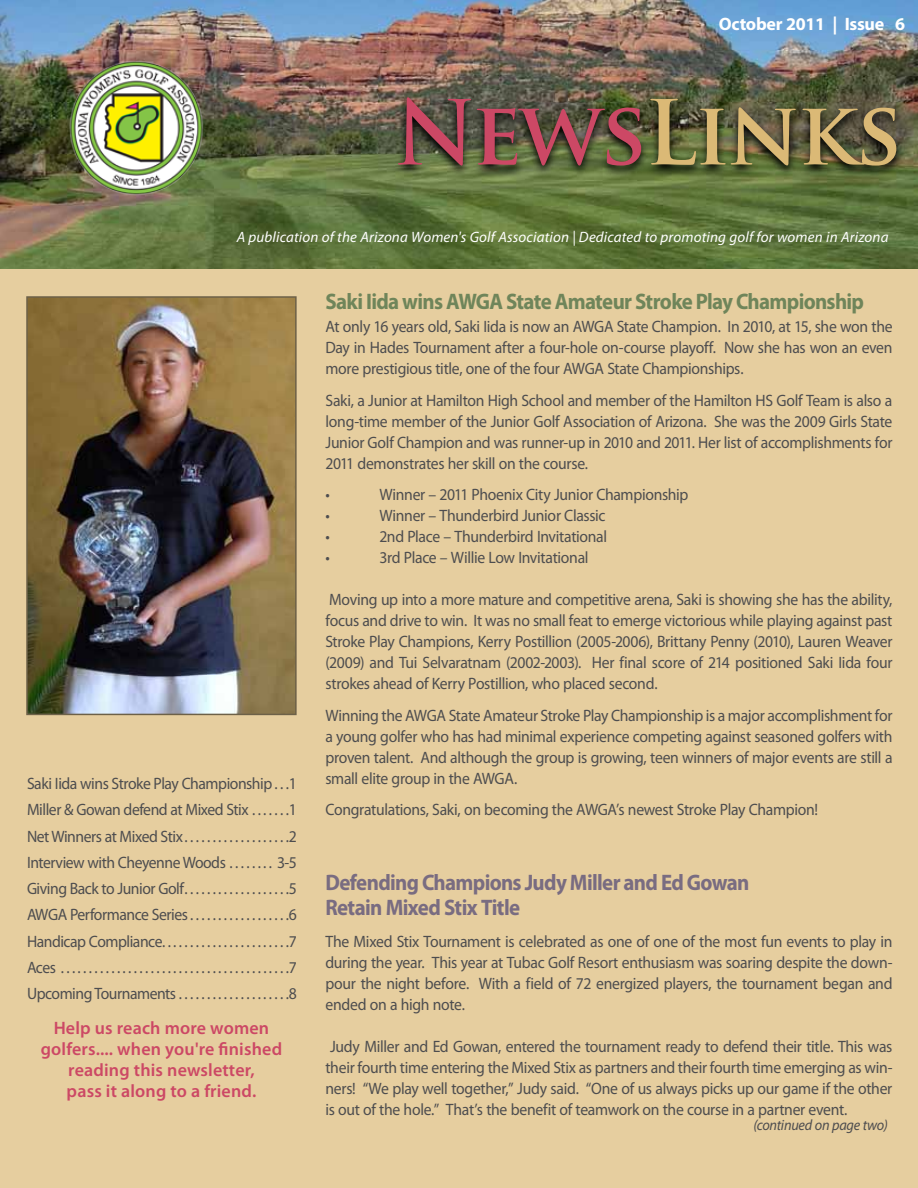
<style>
.page{position:relative;width:918px;height:1188px;background:#fff}
.page>*{position:absolute;margin:0;border:0;box-sizing:border-box;transform-origin:0 0}
.t1{font:700 87px "Trajan Pro";letter-spacing:-.03em;color:#dbb976}
.t2{font:700 22.5px/24.8px "Myriad Pro";letter-spacing:-.035em;color:#796c81;scale:.93 1}
.t3{font:700 22.5px "Myriad Pro";letter-spacing:-.035em;color:#6f855a;scale:.93 1}
.t4{font:600 18px/21px "Myriad Pro";letter-spacing:.01em;color:#cc4865;text-align:center}
.t5{font:700 18px "Myriad Pro";letter-spacing:-.015em;color:#fff}
.t6{font:16.5px/21px "Myriad Pro";letter-spacing:-.02em;color:#4d4d4f;text-align:justify;scale:.95 1}
.t7{font:italic 15px "Myriad Pro";letter-spacing:.01em;color:#fff}
.t8{font:italic 15px "Myriad Pro";letter-spacing:-.015em;color:#4d4d4f;scale:.95 1}
.s1{color:#cc4865}
</style>
<div class="page">
<img style="left:0;top:0;width:918px;height:270px">
<svg style="left:391px;top:94px;width:513px;height:84px"></svg>
<img style="left:64px;top:54px;width:144px;height:147px">
<div style="left:0;top:270px;width:918px;height:918px;background:#e6ce9f"></div>
<img style="left:29px;top:299px;width:265px;height:413px">
<div style="left:26px;top:296px;width:271px;height:419px;border:2px solid #6d6148"></div>
<p class="t5" style="left:719px;top:13px;width:188px">October 2011 | Issue 6</p>
<h1 class="t1" style="left:394px;top:79px;width:510px"><span class="s1">News</span>Links</h1>
<p class="t7" style="left:237px;top:227px;width:653px">A publication of the Arizona Women's Golf Association | Dedicated to promoting golf for women in Arizona</p>
<p class="t6" style="left:27px;top:770px;width:286px;line-height:26.2px">Saki Iida wins Stroke Play Championship . . 1<br>Miller &amp; Gowan defend at Mixed Stix . . . . . . 1<br>Net Winners at Mixed Stix . . . . . . . . . . . . . . . . . . 2<br>Interview with Cheyenne Woods . . . . . . . . 3-5<br>Giving Back to Junior Golf . . . . . . . . . . . . . . . . . . 5<br>AWGA Performance Series . . . . . . . . . . . . . . . . . 6<br>Handicap Compliance.......................7<br>Aces . . . . . . . . . . . . . . . . . . . . . . . . . . . . . . . . . . . . . . . . 7<br>Upcoming Tournaments . . . . . . . . . . . . . . . . . . . 8</p>
<p class="t4" style="left:41px;top:1017px;width:243px">Help us reach more women golfers.... when you're finished reading this newsletter,<br>pass it along to a friend.</p>
<h2 class="t3" style="left:326px;top:286px;width:581px">Saki Iida wins AWGA State Amateur Stroke Play Championship</h2>
<p class="t6" style="left:326px;top:316px;width:598px">At only 16 years old, Saki Iida is now an AWGA State Champion. In 2010, at 15, she won the Day in Hades Tournament after a four-hole on-course playoff. Now she has won an even more prestigious title, one of the four AWGA State Championships.</p>
<p class="t6" style="left:326px;top:389px;width:598px">Saki, a Junior at Hamilton High School and member of the Hamilton HS Golf Team is also a long-time member of the Junior Golf Association of Arizona. She was the 2009 Girls State Junior Golf Champion and was runner-up in 2010 and 2011. Her list of accomplishments for 2011 demonstrates her skill on the course.</p>
<p class="t6" style="left:326px;top:484px;width:6px">•</p>
<p class="t6" style="left:380px;top:484px;width:327px">Winner – 2011 Phoenix City Junior Championship</p>
<p class="t6" style="left:325px;top:505px;width:6px">•</p>
<p class="t6" style="left:379px;top:505px;width:240px">Winner – Thunderbird Junior Classic</p>
<p class="t6" style="left:325px;top:526px;width:6px">•</p>
<p class="t6" style="left:379px;top:526px;width:241px">2nd Place – Thunderbird Invitational</p>
<p class="t6" style="left:325px;top:547px;width:6px">•</p>
<p class="t6" style="left:379px;top:547px;width:222px">3rd Place – Willie Low Invitational</p>
<p class="t6" style="left:325px;top:589px;width:598px">Moving up into a more mature and competitive arena, Saki is showing she has the ability, focus and drive to win. It was no small feat to emerge victorious while playing against past Stroke Play Champions, Kerry Postillion (2005-2006), Brittany Penny (2010), Lauren Weaver (2009) and Tui Selvaratnam (2002-2003). Her final score of 214 positioned Saki Iida four strokes ahead of Kerry Postillion, who placed second.</p>
<p class="t6" style="left:325px;top:705px;width:598px">Winning the AWGA State Amateur Stroke Play Championship is a major accomplishment for a young golfer who has had minimal experience competing against seasoned golfers with proven talent. And although the group is growing, teen winners of major events are still a small elite group in the AWGA.</p>
<p class="t6" style="left:325px;top:799px;width:520px">Congratulations, Saki, on becoming the AWGA’s newest Stroke Play Champion!</p>
<h2 class="t2" style="left:326px;top:870px;width:457px">Defending Champions Judy Miller and Ed Gowan<br>Retain Mixed Stix Title</h2>
<p class="t6" style="left:326px;top:930px;width:598px">The Mixed Stix Tournament is celebrated as one of one of the most fun events to play in during the year. This year at Tubac Golf Resort enthusiasm was soaring despite the down&shy;pour the night before. With a field of 72 energized players, the tournament began and ended on a high note.</p>
<p class="t6" style="left:326px;top:1035px;width:598px">Judy Miller and Ed Gowan, entered the tournament ready to defend their title. This was their fourth time entering the Mixed Stix as partners and their fourth time emerging as win&shy;ners! “We play well together,” Judy said. “One of us always picks up our game if the other is out of the hole.” That’s the benefit of teamwork on the course in a partner event.</p>
<p class="t8" style="left:753px;top:1116px;width:143px">(continued on page two)</p>
</div>
